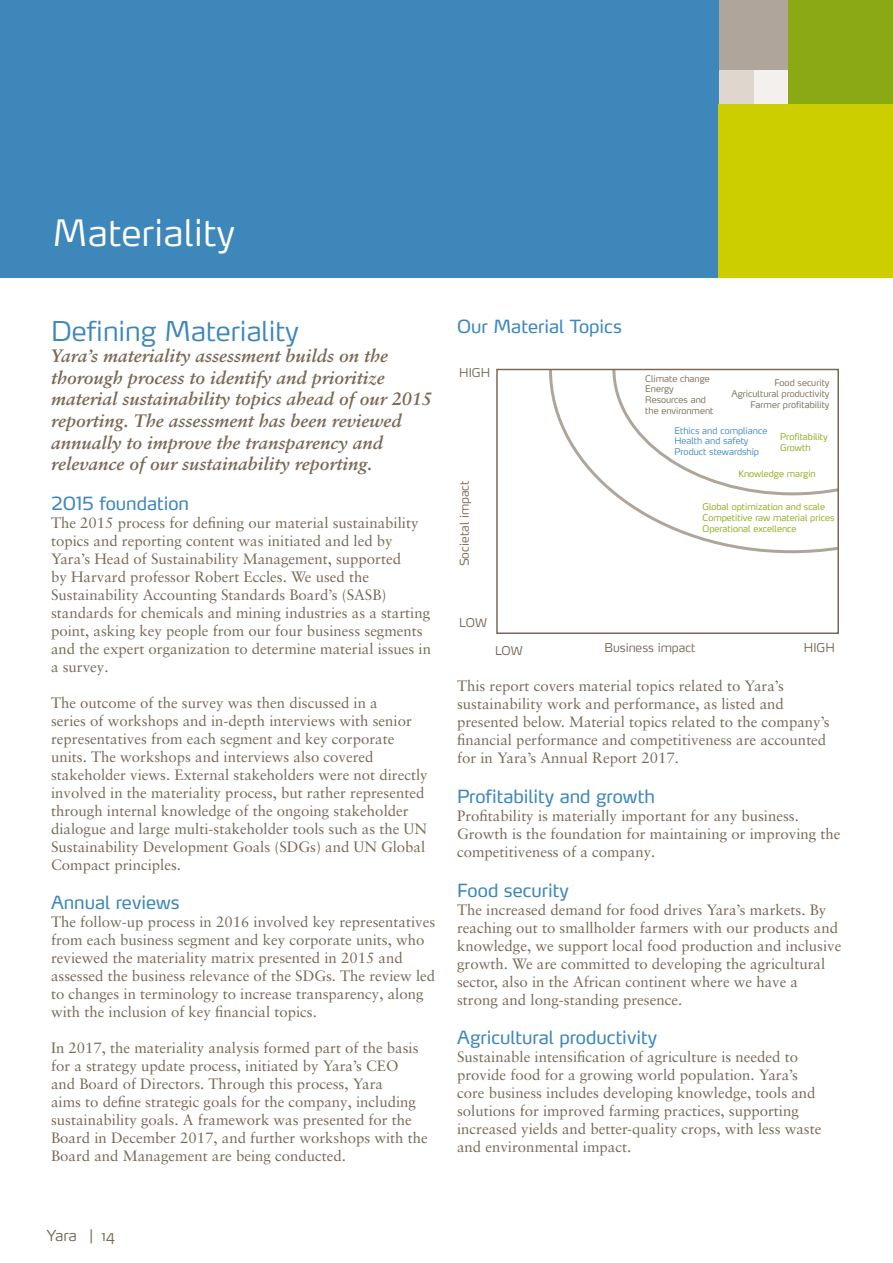
<style>
.page{position:relative;width:893px;height:1263px;background:#fff}
.page>*{position:absolute;margin:0;border:0;box-sizing:border-box;transform-origin:0 0}
.t1{font:300 36px "Max OT";color:#fff}
.t2{font:300 27px "Yara Max LF";color:#3e87bb}
.t3{font:italic 700 18px/21.6px "Sabon LT Pro";color:#796956}
.Sub_heading_blue{font:18px "Yara Max LF";color:#3e87bb}
.Sub_heading_blue-2{font:15px/18px "Sabon LT Pro";color:#796956}
.t4{font:300 15px "Max OT";letter-spacing:-.01em;color:#796956}
.t5{font:300 12px "Yara Max LF";color:#796956}
.t6{font:300 9px "Yara Max LF";color:#8ba915}
.t7{font:300 9px "Yara Max LF";color:#796956}
.t8{font:300 9px "Yara Max LF";color:#3e87bb}
</style>
<div class="page">
<div style="left:0;top:0;width:893px;height:278px;background:#3e87bb"></div>
<div style="left:753px;top:70px;width:35px;height:35px;background:#f4f0ee"></div>
<div style="left:719px;top:70px;width:34px;height:35px;background:#dfd7cd"></div>
<div style="left:719px;top:0;width:69px;height:70px;background:#b0a59b"></div>
<div style="left:788px;top:0;width:105px;height:105px;background:#8ba915"></div>
<div style="left:719px;top:105px;width:174px;height:173px;background:#cdce00"></div>
<svg style="left:547px;top:368px;width:292px;height:186px"></svg>
<div style="left:496px;top:369px;width:343px;height:265px;border:2px solid #796956"></div>
<p class="t1" style="left:52px;top:209px;width:184px">Materiality</p>
<p class="t2" style="left:51px;top:314px;width:249px">Defining Materiality</p>
<p class="t3" style="left:51px;top:345px;width:382px">Yara’s materiality assessment builds on the thorough process to identify and prioritize material sustainability topics ahead of our 2015 reporting. The assessment has been reviewed annually to improve the transparency and relevance of our sustainability reporting.</p>
<p class="Sub_heading_blue" style="left:51px;top:492px;width:140px">2015 foundation</p>
<p class="Sub_heading_blue-2" style="left:51px;top:513px;width:382px">The 2015 process for defining our material sustainability topics and reporting content was initiated and led by Yara’s Head of Sustainability Management, supported<br>by Harvard professor Robert Eccles. We used the Sustainability Accounting Standards Board’s (SASB) standards for chemicals and mining industries as a starting point, asking key people from our four business segments and the expert organization to determine material issues in a survey.</p>
<p class="Sub_heading_blue-2" style="left:51px;top:693px;width:378px">The outcome of the survey was then discussed in a<br>series of workshops and in-depth interviews with senior representatives from each segment and key corporate units. The workshops and interviews also covered stakeholder views. External stakeholders were not directly involved in the materiality process, but rather represented through internal knowledge of the ongoing stakeholder dialogue and large multi-stakeholder tools such as the UN Sustainability Development Goals (SDGs) and UN Global Compact principles.</p>
<p class="Sub_heading_blue" style="left:51px;top:891px;width:130px">Annual reviews</p>
<p class="Sub_heading_blue-2" style="left:51px;top:913px;width:386px">The follow-up process in 2016 involved key representatives from each business segment and key corporate units, who reviewed the materiality matrix presented in 2015 and assessed the business relevance of the SDGs. The review led to changes in terminology to increase transparency, along with the inclusion of key financial topics.</p>
<p class="Sub_heading_blue-2" style="left:51px;top:1039px;width:378px">In 2017, the materiality analysis formed part of the basis for a strategy update process, initiated by Yara’s CEO<br>and Board of Directors. Through this process, Yara<br>aims to define strategic goals for the company, including sustainability goals. A framework was presented for the Board in December 2017, and further workshops with the Board and Management are being conducted.</p>
<p class="Sub_heading_blue" style="left:457px;top:315px;width:166px">Our Material Topics</p>
<p class="t5" style="left:459px;top:366px;width:32px">HIGH</p>
<p class="t5" style="left:457px;top:566px;width:87px;rotate:-90deg">Societal impact</p>
<p class="t5" style="left:459px;top:615px;width:29px">LOW</p>
<p class="t7" style="left:645px;top:373px;width:66px">Climate change</p>
<p class="t7" style="left:645px;top:384px;width:30px">Energy</p>
<p class="t7" style="left:645px;top:394px;width:62px">Resources and</p>
<p class="t7" style="left:645px;top:405px;width:70px">the environment</p>
<p class="t8" style="left:674px;top:425px;width:94px">Ethics and compliance</p>
<p class="t8" style="left:674px;top:436px;width:75px">Health and safety</p>
<p class="t8" style="left:674px;top:446px;width:86px">Product stewardship</p>
<p class="t7" style="left:774px;top:377px;width:57px">Food security</p>
<p class="t7" style="left:731px;top:388px;width:100px">Agricultural productivity</p>
<p class="t7" style="left:751px;top:399px;width:80px">Farmer profitability</p>
<p class="t6" style="left:780px;top:432px;width:49px">Profitability</p>
<p class="t6" style="left:780px;top:442px;width:32px">Growth</p>
<p class="t6" style="left:738px;top:468px;width:79px">Knowledge margin</p>
<p class="t6" style="left:702px;top:501px;width:124px">Global optimization and scale</p>
<p class="t6" style="left:702px;top:512px;width:133px">Competitive raw material prices</p>
<p class="t6" style="left:702px;top:523px;width:96px">Operational excellence</p>
<p class="t5" style="left:495px;top:643px;width:29px">LOW</p>
<p class="t5" style="left:604px;top:640px;width:92px">Business impact</p>
<p class="t5" style="left:804px;top:640px;width:32px">HIGH</p>
<p class="Sub_heading_blue-2" style="left:457px;top:677px;width:374px">This report covers material topics related to Yara’s sustainability work and performance, as listed and presented below. Material topics related to the company’s financial performance and competitiveness are accounted for in Yara’s Annual Report 2017.</p>
<p class="Sub_heading_blue" style="left:457px;top:785px;width:199px">Profitability and growth</p>
<p class="Sub_heading_blue-2" style="left:457px;top:806px;width:385px">Profitability is materially important for any business.<br>Growth is the foundation for maintaining or improving the competitiveness of a company.</p>
<p class="Sub_heading_blue" style="left:457px;top:879px;width:113px">Food security</p>
<p class="Sub_heading_blue-2" style="left:457px;top:900px;width:386px">The increased demand for food drives Yara’s markets. By reaching out to smallholder farmers with our products and knowledge, we support local food production and inclusive growth. We are committed to developing the agricultural sector, also in the African continent where we have a strong and long-standing presence.</p>
<p class="Sub_heading_blue" style="left:457px;top:1026px;width:201px">Agricultural productivity</p>
<p class="Sub_heading_blue-2" style="left:457px;top:1047px;width:366px">Sustainable intensification of agriculture is needed to provide food for a growing world population. Yara’s core business includes developing knowledge, tools and solutions for improved farming practices, supporting increased yields and better-quality crops, with less waste and environmental impact.</p>
<p class="t4" style="left:47px;top:1226px;width:70px">Yara | 14</p>
</div>
